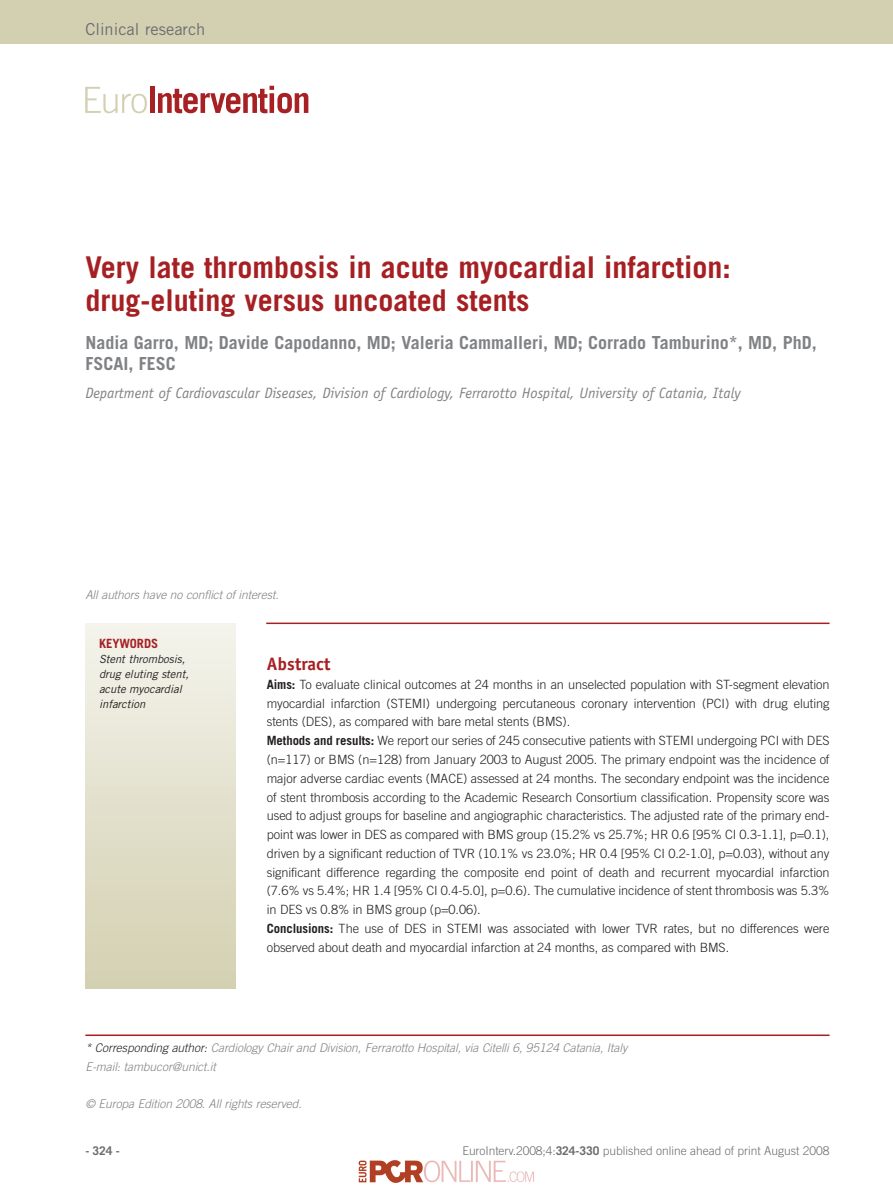
<style>
.page{position:relative;width:893px;height:1192px;background:#fff}
.page>*{position:absolute;margin:0;border:0;box-sizing:border-box;transform-origin:0 0}
.t1{font:700 30px/33px "Trade Gothic";color:#a62023}
.t2{font:700 18px/21px "Trade Gothic";color:#808285}
.t3{font:700 18px "Officina Sans";color:#a62023}
.t4{font:16.5px "Trade Gothic";color:#6c6d70}
.t5{font:italic 15px "Officina Sans";color:#808285}
.t6{font:300 12.75px/18.8px "Trade Gothic";letter-spacing:-.005em;color:#231f20}
.t7{font:700 12.75px "Trade Gothic";letter-spacing:-.005em;color:#a62023}
.t8{font:italic 300 12px/18.8px "Trade Gothic";color:#808285}
.t9{font:300 12px "Trade Gothic";color:#6c6d70}
.t10{font:700 12px "Trade Gothic";color:#6c6d70}
.t11{font:italic 11.25px/15px "Trade Gothic";color:#231f20}
.s1{font-weight:700}
.s2{color:#231f20}
</style>
<div class="page">
<div style="left:85px;top:623px;width:151px;height:365px;background:linear-gradient(to bottom,#f4f3ec,#d3cfb0)"></div>
<hr style="left:266px;top:622px;width:563px;height:2px;background:#a62023">
<hr style="left:85px;top:1034px;width:744px;height:1px;background:#a62023">
<div style="left:0;top:0;width:893px;height:44px;background:#d3d0b2"></div>
<svg style="left:85px;top:87px;width:62px;height:26px"></svg>
<div style="left:150px;top:87px;width:5px;height:26px;background:#a72023"></div>
<svg style="left:158px;top:86px;width:150px;height:27px"></svg>
<img style="left:358px;top:1160px;width:176px;height:23px">
<p class="t4" style="left:85px;top:23px;width:122px">Clinical research</p>
<h1 class="t1" style="left:85px;top:254px;width:647px">Very late thrombosis in acute myocardial infarction: drug-eluting versus uncoated stents</h1>
<h2 class="t2" style="left:85px;top:334px;width:733px">Nadia Garro, MD; Davide Capodanno, MD; Valeria Cammalleri, MD; Corrado Tamburino*, MD, PhD,<br>FSCAI, FESC</h2>
<p class="t5" style="left:85px;top:387px;width:657px">Department of Cardiovascular Diseases, Division of Cardiology, Ferrarotto Hospital, University of Catania, Italy</p>
<p class="t8" style="left:85px;top:586px;width:197px">All authors have no conflict of interest.</p>
<p class="t7" style="left:99px;top:638px;width:61px">KEYWORDS</p>
<p class="t11" style="left:99px;top:652px;width:93px">Stent thrombosis, drug eluting stent, acute myocardial infarction</p>
<h2 class="t3" style="left:267px;top:657px;width:65px">Abstract</h2>
<p class="t6" style="left:267px;top:676px;width:564px"><span class="s1">Aims:</span> To evaluate clinical outcomes at 24 months in an unselected population with ST-segment elevation myocardial infarction (STEMI) undergoing percutaneous coronary intervention (PCI) with drug eluting stents (DES), as compared with bare metal stents (BMS).<br><span class="s1">Methods and results:</span> We report our series of 245 consecutive patients with STEMI undergoing PCI with DES (n=117) or BMS (n=128) from January 2003 to August 2005. The primary endpoint was the incidence of major adverse cardiac events (MACE) assessed at 24 months. The secondary endpoint was the incidence of stent thrombosis according to the Academic Research Consortium classification. Propensity score was used to adjust groups for baseline and angiographic characteristics. The adjusted rate of the primary end&shy;point was lower in DES as compared with BMS group (15.2% vs 25.7%; HR 0.6 [95% CI 0.3-1.1], p=0.1), driven by a significant reduction of TVR (10.1% vs 23.0%; HR 0.4 [95% CI 0.2-1.0], p=0.03), without any significant difference regarding the composite end point of death and recurrent myocardial infarction (7.6% vs 5.4%; HR 1.4 [95% CI 0.4-5.0], p=0.6). The cumulative incidence of stent thrombosis was 5.3% in DES vs 0.8% in BMS group (p=0.06).<br><span class="s1">Conclusions:</span> The use of DES in STEMI was associated with lower TVR rates, but no differences were observed about death and myocardial infarction at 24 months, as compared with BMS.</p>
<p class="t8" style="left:85px;top:1039px;width:546px"><span class="s2">* Corresponding author:</span> Cardiology Chair and Division, Ferrarotto Hospital, via Citelli 6, 95124 Catania, Italy<br>E-mail: tambucor@unict.it</p>
<p class="t8" style="left:85px;top:1095px;width:220px">© Europa Edition 2008. All rights reserved.</p>
<p class="t10" style="left:85px;top:1145px;width:36px">- 324 -</p>
<p class="t9" style="left:462px;top:1145px;width:369px">EuroInterv.2008;4:<span class="s1">324-330</span> published online ahead of print August 2008</p>
</div>
